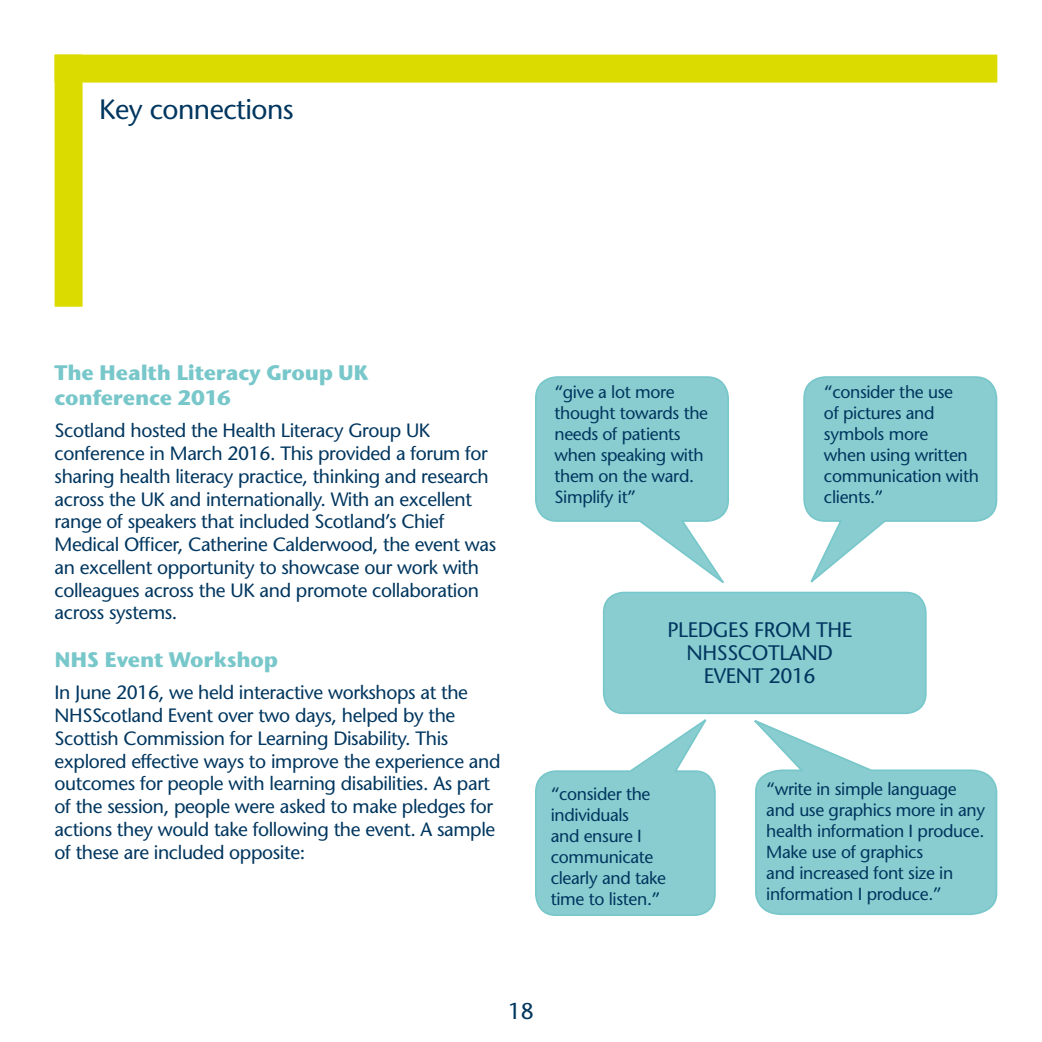
<style>
.page{position:relative;width:1042px;height:1042px;background:#fff}
.page>*{position:absolute;margin:0;border:0;box-sizing:border-box;transform-origin:0 0}
.t1{font:28px "Stone Sans";letter-spacing:-.02em;color:#00365f}
.t2{font:22.75px "Stone Sans";color:#00365f}
.t3{font:700 21px/24.5px "ITC Stone Sans";letter-spacing:-.01em;color:#78c7ca}
.t4{font:21px/22.8px "Stone Sans";letter-spacing:-.02em;color:#00365f;text-align:center}
.t5{font:19.25px/22.8px "Stone Sans";letter-spacing:-.02em;color:#00365f}
.t6{font:17.5px/21px "Stone Sans";letter-spacing:-.02em;color:#00365f}
</style>
<div class="page">
<div style="left:55px;top:55px;width:942px;height:28px;background:#dcdb00"></div>
<div style="left:55px;top:55px;width:28px;height:252px;background:#dcdb00"></div>
<svg style="left:535px;top:376px;width:194px;height:207px"></svg>
<svg style="left:535px;top:714px;width:181px;height:202px"></svg>
<svg style="left:803px;top:376px;width:195px;height:207px"></svg>
<svg style="left:754px;top:720px;width:244px;height:196px"></svg>
<div style="left:604px;top:592px;width:322px;height:121px;background:#8acdd0;border-radius:20px"></div>
<div style="left:603px;top:592px;width:323px;height:122px;border:2px solid #78c7ca;border-radius:20px"></div>
<h1 class="t1" style="left:99px;top:92px;width:196px">Key connections</h1>
<p class="t3" style="left:55px;top:360px;width:316px">The Health Literacy Group UK conference 2016</p>
<p class="t5" style="left:55px;top:419px;width:443px">Scotland hosted the Health Literacy Group UK conference in March 2016. This provided a forum for sharing health literacy practice, thinking and research across the UK and internationally. With an excellent range of speakers that included Scotland’s Chief Medical Officer, Catherine Calderwood, the event was an excellent opportunity to showcase our work with colleagues across the UK and promote collaboration across systems.</p>
<p class="t3" style="left:55px;top:646px;width:225px">NHS Event Workshop</p>
<p class="t5" style="left:55px;top:681px;width:447px">In June 2016, we held interactive workshops at the NHSScotland Event over two days, helped by the Scottish Commission for Learning Disability. This explored effective ways to improve the experience and outcomes for people with learning disabilities. As part of the session, people were asked to make pledges for actions they would take following the event. A sample of these are included opposite:</p>
<p class="t6" style="left:554px;top:381px;width:155px">“give a lot more thought towards the needs of patients when speaking with them on the ward.<br>Simplify it”</p>
<p class="t6" style="left:824px;top:381px;width:156px">“consider the use<br>of pictures and symbols more<br>when using written communication with clients.”</p>
<p class="t4" style="left:667px;top:618px;width:186px">PLEDGES FROM THE<br>NHSSCOTLAND<br>EVENT 2016</p>
<p class="t6" style="left:551px;top:783px;width:117px">“consider the individuals<br>and ensure I communicate clearly and take time to listen.”</p>
<p class="t6" style="left:766px;top:778px;width:220px">“write in simple language and use graphics more in any health information I produce.<br>Make use of graphics<br>and increased font size in information I produce.”</p>
<p class="t2" style="left:508px;top:998px;width:27px">18</p>
</div>
